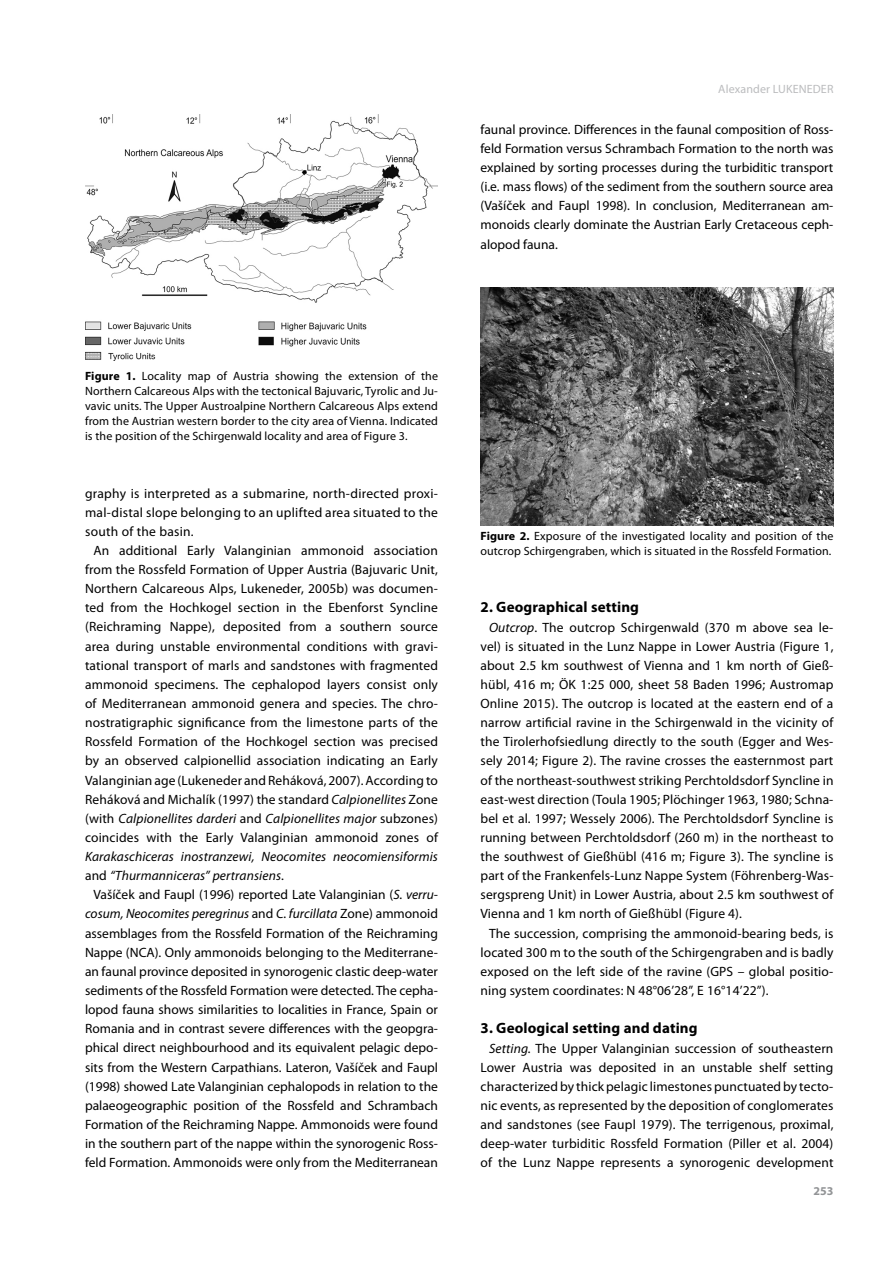
<style>
.page{position:relative;width:893px;height:1263px;background:#fff}
.page>*{position:absolute;margin:0;border:0;box-sizing:border-box;transform-origin:0 0}
.t1{font:700 15px "Myriad Pro";letter-spacing:.01em;color:#000}
.t2{font:13.5px/19.2px "Myriad Pro";letter-spacing:.01em;color:#000;text-align:justify}
.t3{font:italic 13.5px/19.2px "Myriad Pro";letter-spacing:.01em;color:#000}
.t4{font:12px/15px "Myriad Pro";letter-spacing:.01em;color:#000;text-align:justify}
.t5{font:12px "Myriad Pro";letter-spacing:.01em;color:#bbbcbe}
.t6{font:700 12px "Myriad Pro";color:#929496}
.s1{font-weight:700}
.s2{font-style:italic}
.s3{font-style:normal}
</style>
<div class="page">
<img style="left:85px;top:115px;width:353px;height:245px">
<img style="left:480px;top:287px;width:353px;height:239px">
<p class="t5" style="left:718px;top:82px;width:117px">Alexander LUKENEDER</p>
<p class="t2" style="left:480px;top:120px;width:354px">faunal province. Differences in the faunal composition of Ross&shy;feld Formation versus Schrambach Formation to the north was explained by sorting processes during the turbiditic transport (i.e. mass flows) of the sediment from the southern source area (Vašíček and Faupl 1998). In conclusion, Mediterranean am&shy;monoids clearly dominate the Austrian Early Cretaceous ceph&shy;alopod fauna.</p>
<p class="t4" style="left:85px;top:369px;width:354px"><span class="s1">Figure 1.</span> Locality map of Austria showing the extension of the Northern Calcareous Alps with the tectonical Bajuvaric, Tyrolic and Ju&shy;vavic units. The Upper Austroalpine Northern Calcareous Alps extend from the Austrian western border to the city area of Vienna. Indicated is the position of the Schirgenwald locality and area of Figure 3.</p>
<p class="t2" style="left:85px;top:484px;width:354px">graphy is interpreted as a submarine, north-directed proxi&shy;mal-distal slope belonging to an uplifted area situated to the south of the basin.</p>
<p class="t2" style="left:85px;top:541px;width:354px;text-indent:9px">An additional Early Valanginian ammonoid association from the Rossfeld Formation of Upper Austria (Bajuvaric Unit, Northern Calcareous Alps, Lukeneder, 2005b) was documen&shy;ted from the Hochkogel section in the Ebenforst Syncline (Reichraming Nappe), deposited from a southern source area during unstable environmental conditions with gravi&shy;tational transport of marls and sandstones with fragmented ammonoid specimens. The cephalopod layers consist only of Mediterranean ammonoid genera and species. The chro&shy;nostratigraphic significance from the limestone parts of the Rossfeld Formation of the Hochkogel section was precised by an observed calpionellid association indicating an Early Valanginian age (Lukeneder and Reháková, 2007). According to Reháková and Michalík (1997) the standard <span class="s2">Calpionellites</span> Zone (with <span class="s2">Calpionellites darderi</span> and <span class="s2">Calpionellites major</span> subzones) coincides with the Early Valanginian ammonoid zones of</p>
<p class="t3" style="left:85px;top:847px;width:354px">Karakaschiceras inostranzewi, Neocomites neocomiensiformis <span class="s3">and</span> “Thurmanniceras” pertransiens<span class="s3">.</span></p>
<p class="t2" style="left:85px;top:885px;width:354px;text-indent:9px">Vašíček and Faupl (1996) reported Late Valanginian (<span class="s2">S. verru&shy;cosum, Neocomites peregrinus</span> and <span class="s2">C. furcillata</span> Zone) ammonoid assemblages from the Rossfeld Formation of the Reichraming Nappe (NCA). Only ammonoids belonging to the Mediterrane&shy;an faunal province deposited in synorogenic clastic deep-water sediments of the Rossfeld Formation were detected. The cepha&shy;lopod fauna shows similarities to localities in France, Spain or Romania and in contrast severe differences with the geopgra&shy;phical direct neighbourhood and its equivalent pelagic depo&shy;sits from the Western Carpathians. Lateron, Vašíček and Faupl (1998) showed Late Valanginian cephalopods in relation to the palaeogeographic position of the Rossfeld and Schrambach Formation of the Reichraming Nappe. Ammonoids were found in the southern part of the nappe within the synorogenic Ross&shy;feld Formation. Ammonoids were only from the Mediterranean</p>
<p class="t4" style="left:480px;top:529px;width:354px"><span class="s1">Figure 2.</span> Exposure of the investigated locality and position of the outcrop Schirgengraben, which is situated in the Rossfeld Formation.</p>
<p class="t1" style="left:480px;top:599px;width:160px">2. Geographical setting</p>
<p class="t2" style="left:480px;top:618px;width:354px;text-indent:9px"><span class="s2">Outcrop</span>. The outcrop Schirgenwald (370 m above sea le&shy;vel) is situated in the Lunz Nappe in Lower Austria (Figure 1, about 2.5 km southwest of Vienna and 1 km north of Gieß&shy;hübl, 416 m; ÖK 1:25 000, sheet 58 Baden 1996; Austromap Online 2015). The outcrop is located at the eastern end of a narrow artificial ravine in the Schirgenwald in the vicinity of the Tirolerhofsiedlung directly to the south (Egger and Wes&shy;sely 2014; Figure 2). The ravine crosses the easternmost part of the northeast-southwest striking Perchtoldsdorf Syncline in east-west direction (Toula 1905; Plöchinger 1963, 1980; Schna&shy;bel et al. 1997; Wessely 2006). The Perchtoldsdorf Syncline is running between Perchtoldsdorf (260 m) in the northeast to the southwest of Gießhübl (416 m; Figure 3). The syncline is part of the Frankenfels-Lunz Nappe System (Föhrenberg-Was&shy;sergspreng Unit) in Lower Austria, about 2.5 km southwest of Vienna and 1 km north of Gießhübl (Figure 4).</p>
<p class="t2" style="left:480px;top:924px;width:354px;text-indent:9px">The succession, comprising the ammonoid-bearing beds, is located 300 m to the south of the Schirgengraben and is badly exposed on the left side of the ravine (GPS – global positio&shy;ning system coordinates: N 48°06’28’’, E 16°14’22’’).</p>
<p class="t1" style="left:480px;top:1020px;width:219px">3. Geological setting and dating</p>
<p class="t2" style="left:480px;top:1039px;width:354px;text-indent:9px"><span class="s2">Setting.</span> The Upper Valanginian succession of southeastern Lower Austria was deposited in an unstable shelf setting characterized by thick pelagic limestones punctuated by tecto&shy;nic events, as represented by the deposition of conglomerates and sandstones (see Faupl 1979). The terrigenous, proximal, deep-water turbiditic Rossfeld Formation (Piller et al. 2004) of the Lunz Nappe represents a synorogenic development</p>
<p class="t6" style="left:813px;top:1185px;width:21px">253</p>
</div>
